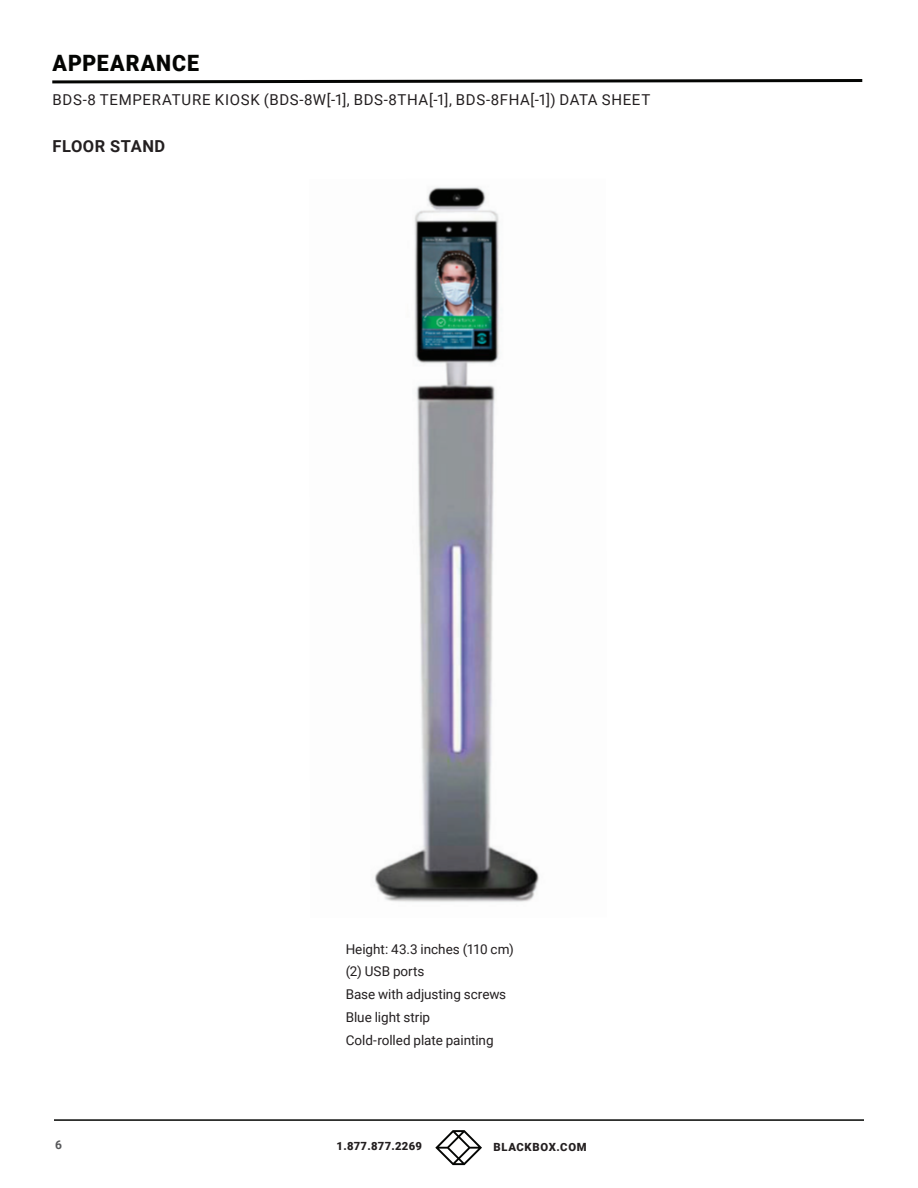
<style>
.page{position:relative;width:918px;height:1188px;background:#fff}
.page>*{position:absolute;margin:0;border:0;box-sizing:border-box;transform-origin:0 0}
.t1{font:900 22.5px "Roboto";letter-spacing:.045em;color:#040503;scale:.95 1}
.t2{font:700 16.5px "Roboto";letter-spacing:.035em;color:#231f20}
.t3{font:15px "Roboto";letter-spacing:.045em;color:#231f20}
.t4{font:13.5px/23px "Roboto";letter-spacing:-.005em;color:#231f20}
.t5{font:700 12px "Roboto";color:#57585a}
.t6{font:900 11.25px "Roboto";letter-spacing:.025em;color:#231f20}
.t7{font:900 11.25px "Roboto";letter-spacing:.05em;color:#231f20}
</style>
<div class="page">
<hr style="left:54px;top:1119px;width:810px;height:2px;background:#040503">
<svg style="left:435px;top:1130px;width:47px;height:35px"></svg>
<svg style="left:52px;top:79px;width:811px;height:5px"></svg>
<img style="left:374px;top:187px;width:165px;height:715px">
<h1 class="t1" style="left:53px;top:47px;width:156px">APPEARANCE</h1>
<p class="t3" style="left:53px;top:89px;width:600px">BDS-8 TEMPERATURE KIOSK (BDS-8W[-1], BDS-8THA[-1], BDS-8FHA[-1]) DATA SHEET</p>
<p class="t2" style="left:52px;top:135px;width:115px">FLOOR STAND</p>
<p class="t4" style="left:346px;top:937px;width:170px">Height: 43.3 inches (110 cm) (2) USB ports<br>Base with adjusting screws<br>Blue light strip<br>Cold-rolled plate painting</p>
<p class="t5" style="left:55px;top:1136px;width:8px">6</p>
<p class="t6" style="left:337px;top:1138px;width:87px">1.877.877.2269</p>
<p class="t7" style="left:494px;top:1139px;width:95px">BLACKBOX.COM</p>
</div>
